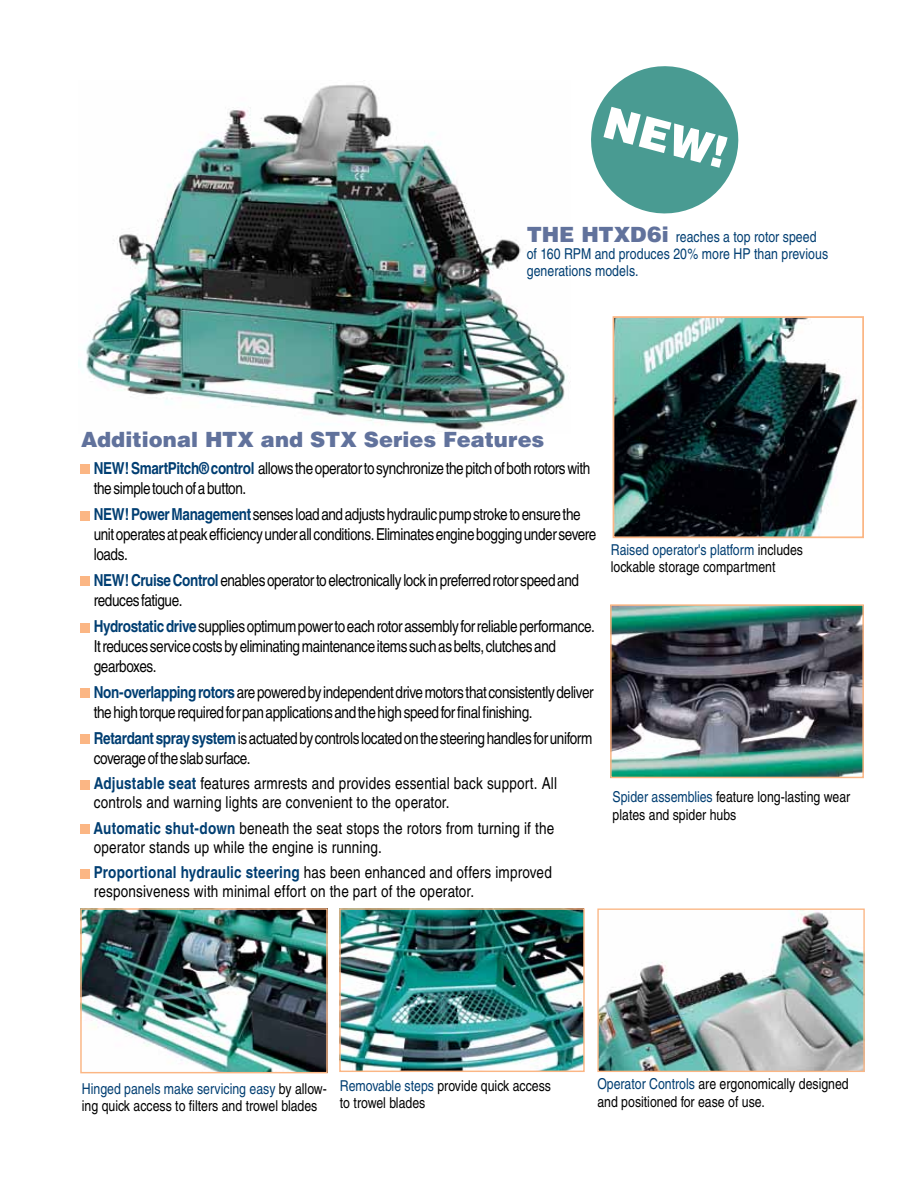
<style>
.page{position:relative;width:918px;height:1188px;background:#fff}
.page>*{position:absolute;margin:0;border:0;box-sizing:border-box;transform-origin:0 0}
.t1{font:900 43.5px "Helvetica";color:#fff}
.t2{font:900 21px "Helvetica";color:#61729c}
.t3{font:condensed 16.5px/19.8px "Helvetica";letter-spacing:-.02em;color:#000}
.t4{font:condensed 16.5px/18.9px "Helvetica";letter-spacing:.01em;color:#000}
.t5{font:condensed 15px/17.2px "Helvetica";color:#000}
.t6{font:condensed 15px/17.2px "Helvetica";letter-spacing:.005em;color:#003e72}
.s1{font-weight:900;font-stretch:normal;font-size:21px;color:#61729c}
.s2{font-weight:900;font-stretch:normal;font-size:21.75px;color:#61729c}
.s3{font-weight:700;color:#003e72}
.s4{color:#003e72}
</style>
<div class="page">
<div style="left:80px;top:465px;width:9px;height:9px;background:#fbb684"></div>
<div style="left:80px;top:511px;width:9px;height:9px;background:#fbb684"></div>
<div style="left:80px;top:577px;width:9px;height:9px;background:#fbb684"></div>
<div style="left:80px;top:623px;width:9px;height:9px;background:#fbb684"></div>
<div style="left:80px;top:689px;width:9px;height:9px;background:#fbb684"></div>
<div style="left:80px;top:735px;width:9px;height:9px;background:#fbb684"></div>
<div style="left:80px;top:780px;width:9px;height:9px;background:#fbb684"></div>
<div style="left:80px;top:825px;width:9px;height:9px;background:#fbb684"></div>
<div style="left:80px;top:869px;width:9px;height:9px;background:#fbb684"></div>
<img style="left:613px;top:607px;width:248px;height:168px">
<div style="left:610px;top:604px;width:254px;height:174px;border:2px solid #fbb684"></div>
<img style="left:78px;top:80px;width:492px;height:352px">
<img style="left:616px;top:319px;width:242px;height:216px">
<div style="left:613px;top:316px;width:251px;height:222px;border:2px solid #fbb684"></div>
<img style="left:599px;top:910px;width:264px;height:160px">
<div style="left:597px;top:908px;width:268px;height:164px;border:1px solid #fbb684"></div>
<img style="left:82px;top:910px;width:244px;height:161px">
<div style="left:80px;top:908px;width:248px;height:165px;border:1px solid #fbb684"></div>
<img style="left:341px;top:910px;width:242px;height:160px">
<div style="left:339px;top:908px;width:246px;height:164px;border:1px solid #fbb684"></div>
<svg style="left:591px;top:66px;width:148px;height:148px"></svg>
<h1 class="t1" style="left:612px;top:94px;width:127px;rotate:15deg">NEW!</h1>
<p class="t6" style="left:527px;top:228px;width:303px"><span class="s1">THE HTXD</span><span class="s2">6</span><span class="s1">i</span> reaches a top rotor speed of 160 RPM and produces 20% more HP than previous generations models.</p>
<p class="t2" style="left:81px;top:426px;width:465px">Additional HTX and STX Series Features</p>
<p class="t3" style="left:94px;top:458px;width:498px"><span class="s3">NEW! SmartPitch® control</span> allows the operator to synchronize the pitch of both rotors with the simple touch of a button.</p>
<p class="t3" style="left:94px;top:504px;width:504px"><span class="s3">NEW! Power Management</span> senses load and adjusts hydraulic pump stroke to ensure the unit operates at peak efficiency under all conditions. Eliminates engine bogging under severe loads.</p>
<p class="t3" style="left:94px;top:570px;width:487px"><span class="s3">NEW! Cruise Control</span> enables operator to electronically lock in preferred rotor speed and reduces fatigue.</p>
<p class="t3" style="left:94px;top:616px;width:503px"><span class="s3">Hydrostatic drive</span> supplies optimum power to each rotor assembly for reliable performance.<br>It reduces service costs by eliminating maintenance items such as belts, clutches and gearboxes.</p>
<p class="t3" style="left:94px;top:682px;width:501px"><span class="s3">Non-overlapping rotors</span> are powered by independent drive motors that consistently deliver the high torque required for pan applications and the high speed for final finishing.</p>
<p class="t3" style="left:94px;top:728px;width:500px"><span class="s3">Retardant spray system</span> is actuated by controls located on the steering handles for uniform coverage of the slab surface.</p>
<p class="t4" style="left:94px;top:774px;width:465px"><span class="s3">Adjustable seat</span> features armrests and provides essential back support. All controls and warning lights are convenient to the operator.</p>
<p class="t4" style="left:94px;top:818px;width:462px"><span class="s3">Automatic shut-down</span> beneath the seat stops the rotors from turning if the operator stands up while the engine is running.</p>
<p class="t4" style="left:94px;top:863px;width:460px"><span class="s3">Proportional hydraulic steering</span> has been enhanced and offers improved responsiveness with minimal effort on the part of the operator.</p>
<p class="t5" style="left:611px;top:541px;width:194px"><span class="s4">Raised operator's platform</span> includes lockable storage compartment</p>
<p class="t5" style="left:613px;top:789px;width:239px"><span class="s4">Spider assemblies</span> feature long-lasting wear plates and spider hubs</p>
<p class="t5" style="left:82px;top:1080px;width:247px"><span class="s4">Hinged panels make servicing easy</span> by allow&shy;ing quick access to filters and trowel blades</p>
<p class="t5" style="left:340px;top:1077px;width:213px"><span class="s4">Removable steps</span> provide quick access to trowel blades</p>
<p class="t5" style="left:597px;top:1075px;width:253px"><span class="s4">Operator Controls</span> are ergonomically designed and positioned for ease of use.</p>
</div>
